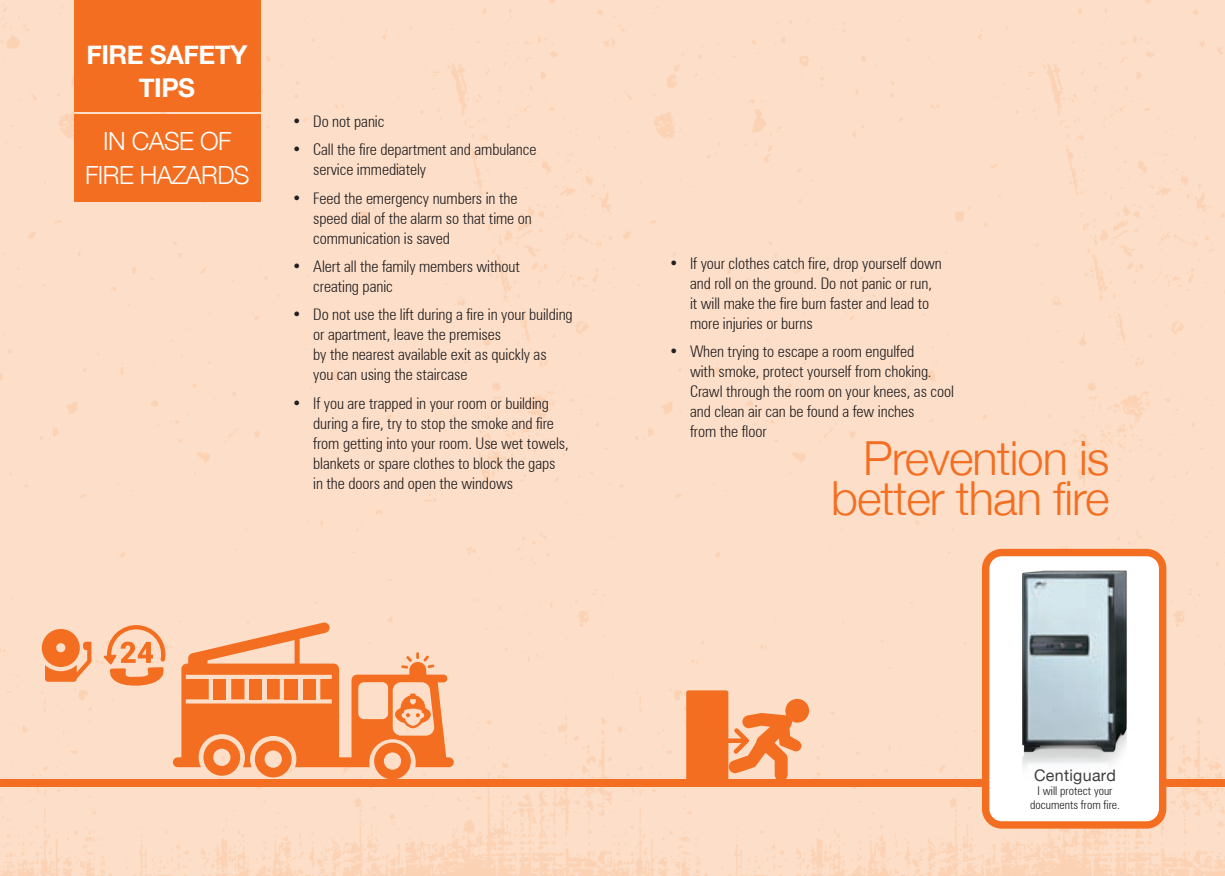
<style>
.page{position:relative;width:1225px;height:876px;background:#fff}
.page>*{position:absolute;margin:0;border:0;box-sizing:border-box;transform-origin:0 0}
.t1{font:300 47px/40px "Helvetica Neue";letter-spacing:-.02em;color:#f36e21;text-align:right}
.t2{font:700 26px/33.2px "Helvetica Neue";letter-spacing:-.02em;color:#fff;text-align:center}
.t3{font:300 25px/34.4px "Helvetica Neue";letter-spacing:-.02em;color:#fff;text-align:center}
.t4{font:300 condensed 16px/20px "Zurich BT";letter-spacing:-.005em;color:#231f20}
.t5{font:16px "Helvetica Neue";letter-spacing:.02em;color:#3e3e3f}
.t6{font:300 condensed 12px/14px "Zurich BT";color:#231f20;text-align:center}
</style>
<div class="page">
<div style="left:0;top:0;width:612px;height:875px;background:#fddfc9"></div>
<div style="left:0;top:779px;width:612px;height:8px;background:#f36e21"></div>
<svg style="left:42px;top:629px;width:49px;height:53px;background:#f6975e"></svg>
<svg style="left:104px;top:625px;width:63px;height:61px;background:#f9b489"></svg>
<svg style="left:173px;top:622px;width:281px;height:157px;background:#f8a877"></svg>
<div style="left:74px;top:114px;width:186px;height:87px;background:#f36e21"></div>
<div style="left:74px;top:0;width:186px;height:112px;background:#f36e21"></div>
<div style="left:612px;top:0;width:613px;height:876px;background:#fddfc9"></div>
<div style="left:612px;top:779px;width:613px;height:8px;background:#f36e21"></div>
<svg style="left:686px;top:690px;width:123px;height:89px"></svg>
<div style="left:985px;top:552px;width:177px;height:273px;background:#fff;border-radius:16px"></div>
<div style="left:982px;top:549px;width:184px;height:280px;border:7px solid #f36e21;border-radius:16px"></div>
<img style="left:995px;top:551px;width:160px;height:216px">
<h2 class="t2" style="left:87px;top:39px;width:162px">FIRE SAFETY<br>TIPS</h2>
<h3 class="t3" style="left:85px;top:122px;width:166px">IN CASE OF<br>FIRE HAZARDS</h3>
<p class="t4" style="left:292px;top:111px;width:94px">• Do not panic</p>
<p class="t4" style="left:313px;top:139px;width:225px;text-indent:-21px">• Call the fire department and ambulance service immediately</p>
<p class="t4" style="left:313px;top:188px;width:220px;text-indent:-21px">• Feed the emergency numbers in the speed dial of the alarm so that time on communication is saved</p>
<p class="t4" style="left:313px;top:256px;width:208px;text-indent:-21px">• Alert all the family members without creating panic</p>
<p class="t4" style="left:313px;top:305px;width:261px;text-indent:-21px">• Do not use the lift during a fire in your building or apartment, leave the premises<br>by the nearest available exit as quickly as<br>you can using the staircase</p>
<p class="t4" style="left:313px;top:393px;width:257px;text-indent:-21px">• If you are trapped in your room or building during a fire, try to stop the smoke and fire from getting into your room. Use wet towels, blankets or spare clothes to block the gaps in the doors and open the windows</p>
<p class="t4" style="left:690px;top:253px;width:253px;text-indent:-21px">• If your clothes catch fire, drop yourself down and roll on the ground. Do not panic or run, it will make the fire burn faster and lead to more injuries or burns</p>
<p class="t4" style="left:690px;top:341px;width:265px;text-indent:-21px">• When trying to escape a room engulfed<br>with smoke, protect yourself from choking.<br>Crawl through the room on your knees, as cool and clean air can be found a few inches<br>from the floor</p>
<h1 class="t1" style="left:831px;top:434px;width:280px">Prevention is better than fire</h1>
<p class="t5" style="left:1034px;top:763px;width:83px">Centiguard</p>
<p class="t6" style="left:1030px;top:783px;width:91px">I will protect your documents from fire.</p>
</div>
